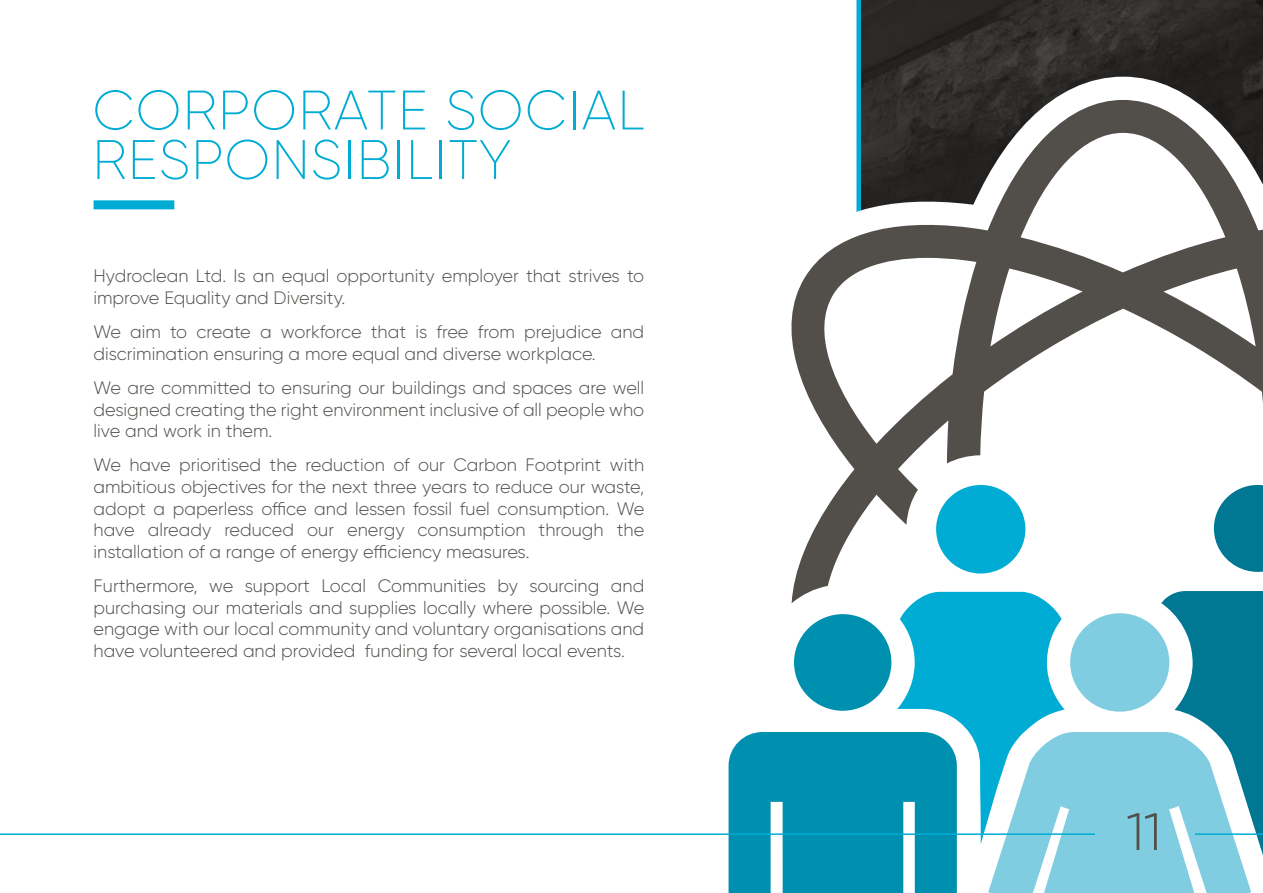
<style>
.page{position:relative;width:1263px;height:893px;background:#fff}
.page>*{position:absolute;margin:0;border:0;box-sizing:border-box;transform-origin:0 0}
.t1{font:200 55.5px/49.5px "Gilroy";letter-spacing:.02em;color:#00acd4}
.t2{font:300 52.5px "Gilroy";color:#524f4b}
.t3{font:300 18px/21.6px "Gilroy";color:#524f4b;text-align:justify}
</style>
<div class="page">
<img style="left:861px;top:0;width:402px;height:53px">
<div style="left:856px;top:0;width:5px;height:239px;background:#00acd4"></div>
<svg style="left:856px;top:53px;width:407px;height:47px;background:#444443"></svg>
<svg style="left:791px;top:100px;width:472px;height:331px"></svg>
<svg style="left:728px;top:431px;width:535px;height:462px"></svg>
<hr style="left:1195px;top:833px;width:68px;height:2px;background:#00acd4">
<div style="left:94px;top:200px;width:80px;height:9px;background:#00acd4"></div>
<hr style="left:0;top:833px;width:1095px;height:2px;background:#00acd4">
<h1 class="t1" style="left:92px;top:85px;width:554px">CORPORATE SOCIAL<br>RESPONSIBILITY</h1>
<p class="t3" style="left:94px;top:265px;width:552px">Hydroclean Ltd. Is an equal opportunity employer that strives to improve Equality and Diversity.</p>
<p class="t3" style="left:94px;top:321px;width:552px">We aim to create a workforce that is free from prejudice and discrimination ensuring a more equal and diverse workplace.</p>
<p class="t3" style="left:94px;top:377px;width:552px">We are committed to ensuring our buildings and spaces are well designed creating the right environment inclusive of all people who live and work in them.</p>
<p class="t3" style="left:94px;top:454px;width:552px">We have prioritised the reduction of our Carbon Footprint with ambitious objectives for the next three years to reduce our waste, adopt a paperless office and lessen fossil fuel consumption. We have already reduced our energy consumption through the installation of a range of energy efficiency measures.</p>
<p class="t3" style="left:94px;top:575px;width:552px">Furthermore, we support Local Communities by sourcing and purchasing our materials and supplies locally where possible. We engage with our local community and voluntary organisations and have volunteered and provided funding for several local events.</p>
<h2 class="t2" style="left:1126px;top:799px;width:36px">11</h2>
</div>
